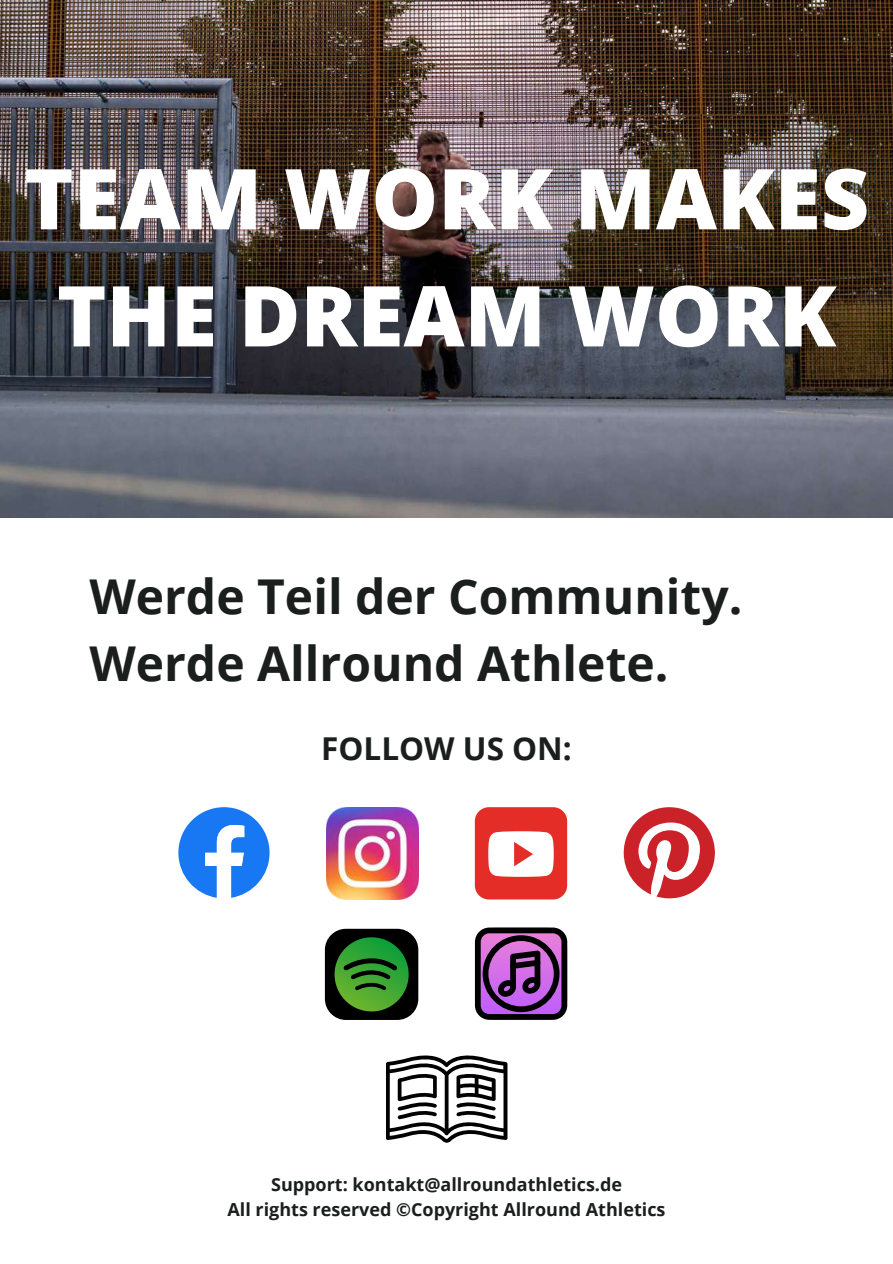
<style>
.page{position:relative;width:893px;height:1264px;background:#fff}
.page>*{position:absolute;margin:0;border:0;box-sizing:border-box;transform-origin:0 0}
.t1{font:800 84px/117px "Open Sans";color:#fff;text-align:center}
.t2{font:700 48px/66.3px "Open Sans";color:#1a1f1e}
.t3{font:700 31.5px "Open Sans";color:#1a1f1e}
.t4{font:700 18px/24.8px "Open Sans";color:#1a1f1e;text-align:center}
</style>
<div class="page">
<img style="left:0;top:0;width:892px;height:517px">
<svg style="left:178px;top:807px;width:91px;height:91px"></svg>
<img style="left:326px;top:807px;width:92px;height:92px">
<svg style="left:623px;top:807px;width:91px;height:91px"></svg>
<div style="left:325px;top:928px;width:93px;height:91px;background:#000;border-radius:21px"></div>
<svg style="left:334px;top:937px;width:74px;height:74px"></svg>
<svg style="left:386px;top:1055px;width:121px;height:87px"></svg>
<div style="left:475px;top:807px;width:92px;height:92px;background:#e52d27;border-radius:14px"></div>
<svg style="left:488px;top:831px;width:65px;height:45px"></svg>
<svg style="left:475px;top:927px;width:92px;height:92px"></svg>
<h1 class="t1" style="left:24px;top:138px;width:846px">TEAM WORK MAKES<br>THE DREAM WORK</h1>
<h2 class="t2" style="left:89px;top:562px;width:654px">Werde Teil der Community.<br>Werde Allround Athlete.</h2>
<h3 class="t3" style="left:321px;top:726px;width:252px">FOLLOW US ON:</h3>
<p class="t4" style="left:227px;top:1172px;width:439px">Support: kontakt@allroundathletics.de<br>All rights reserved ©Copyright Allround Athletics</p>
</div>
